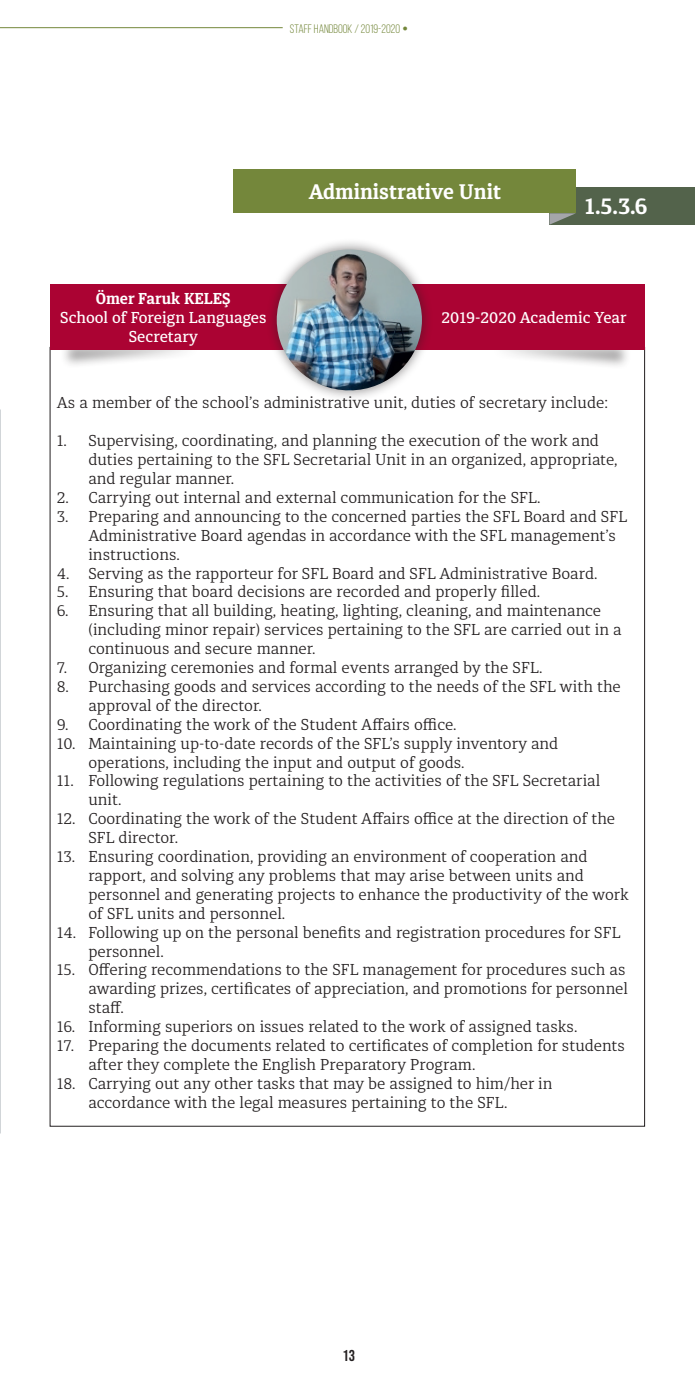
<style>
.page{position:relative;width:695px;height:1389px;background:#fff}
.page>*{position:absolute;margin:0;border:0;box-sizing:border-box;transform-origin:0 0}
.t1{font:700 22.75px "Diaria Pro";color:#fff}
.t2{font:700 21px "Diaria Pro";color:#fff}
.t3{font:300 15.75px/18.9px "Diaria Pro";color:#231f20}
.t4{font:500 15.75px/18.9px "Diaria Pro";color:#fff;text-align:center}
.t5{font:700 15.75px "Diaria Pro";color:#fff}
.t6{font:15.75px "Bebas Neue";color:#231f20}
.t7{font:12.25px "Bebas Neue";color:#74873b}
.s1{font-family:"Neo Sans Italic TR"}
</style>
<div class="page">
<hr style="left:0;top:27px;width:283px;height:1px;background:#74873b">
<div style="left:549px;top:187px;width:145px;height:38px;background:#53634b"></div>
<div style="left:233px;top:169px;width:343px;height:44px;background:#74873b"></div>
<svg style="left:549px;top:213px;width:26px;height:12px"></svg>
<div style="left:59px;top:339px;width:142px;height:30px;background:#231f20;opacity:.43"></div>
<div style="left:489px;top:340px;width:141px;height:30px;background:#231f20;opacity:.43"></div>
<div style="left:379px;top:284px;width:266px;height:66px;background:#ab0333"></div>
<div style="left:50px;top:284px;width:265px;height:66px;background:#ab0333"></div>
<div style="left:266px;top:238px;width:167px;height:164px;background:#231f20;opacity:.53"></div>
<img style="left:277px;top:250px;width:145px;height:140px">
<p class="t7" style="left:290px;top:22px;width:119px">STAFF HANDBOOK / 2019-2020 <span class="s1">•</span></p>
<h2 class="t2" style="left:308px;top:179px;width:194px">Administrative Unit</h2>
<h1 class="t1" style="left:584px;top:192px;width:64px">1.5.3.6</h1>
<p class="t5" style="left:96px;top:289px;width:136px">Ömer Faruk KELEŞ</p>
<p class="t4" style="left:60px;top:308px;width:208px">School of Foreign Languages<br>Secretary</p>
<p class="t4" style="left:441px;top:308px;width:186px">2019-2020 Academic Year</p>
<p class="t3" style="left:57px;top:394px;width:552px">As a member of the school’s administrative unit, duties of secretary include:</p>
<p class="t3" style="left:88px;top:431px;width:530px;text-indent:-32px">1. Supervising, coordinating, and planning the execution of the work and duties pertaining to the SFL Secretarial Unit in an organized, appropriate, and regular manner.</p>
<p class="t3" style="left:57px;top:488px;width:485px">2. Carrying out internal and external communication for the SFL.</p>
<p class="t3" style="left:88px;top:507px;width:540px;text-indent:-32px">3. Preparing and announcing to the concerned parties the SFL Board and SFL<br>Administrative Board agendas in accordance with the SFL management’s instructions.</p>
<p class="t3" style="left:57px;top:564px;width:542px">4. Serving as the rapporteur for SFL Board and SFL Administrative Board.</p>
<p class="t3" style="left:57px;top:583px;width:484px">5. Ensuring that board decisions are recorded and properly filled.</p>
<p class="t3" style="left:88px;top:602px;width:534px;text-indent:-32px">6. Ensuring that all building, heating, lighting, cleaning, and maintenance (including minor repair) services pertaining to the SFL are carried out in a continuous and secure manner.</p>
<p class="t3" style="left:57px;top:658px;width:487px">7. Organizing ceremonies and formal events arranged by the SFL.</p>
<p class="t3" style="left:88px;top:677px;width:534px;text-indent:-32px">8. Purchasing goods and services according to the needs of the SFL with the approval of the director.</p>
<p class="t3" style="left:57px;top:715px;width:401px">9. Coordinating the work of the Student Affairs office.</p>
<p class="t3" style="left:88px;top:734px;width:471px;text-indent:-32px">10. Maintaining up-to-date records of the SFL’s supply inventory and operations, including the input and output of goods.</p>
<p class="t3" style="left:88px;top:772px;width:513px;text-indent:-32px">11. Following regulations pertaining to the activities of the SFL Secretarial unit.</p>
<p class="t3" style="left:88px;top:809px;width:528px;text-indent:-32px">12. Coordinating the work of the Student Affairs office at the direction of the<br>SFL director.</p>
<p class="t3" style="left:88px;top:847px;width:542px;text-indent:-32px">13. Ensuring coordination, providing an environment of cooperation and rapport, and solving any problems that may arise between units and personnel and generating projects to enhance the productivity of the work of SFL units and personnel.</p>
<p class="t3" style="left:88px;top:923px;width:534px;text-indent:-32px">14. Following up on the personal benefits and registration procedures for SFL personnel.</p>
<p class="t3" style="left:88px;top:961px;width:541px;text-indent:-32px">15. Offering recommendations to the SFL management for procedures such as awarding prizes, certificates of appreciation, and promotions for personnel staff.</p>
<p class="t3" style="left:57px;top:1017px;width:522px">16. Informing superiors on issues related to the work of assigned tasks.</p>
<p class="t3" style="left:88px;top:1036px;width:538px;text-indent:-32px">17. Preparing the documents related to certificates of completion for students after they complete the English Preparatory Program.</p>
<p class="t3" style="left:88px;top:1074px;width:465px;text-indent:-32px">18. Carrying out any other tasks that may be assigned to him/her in accordance with the legal measures pertaining to the SFL.</p>
<p class="t6" style="left:342px;top:1346px;width:14px">13</p>
</div>
